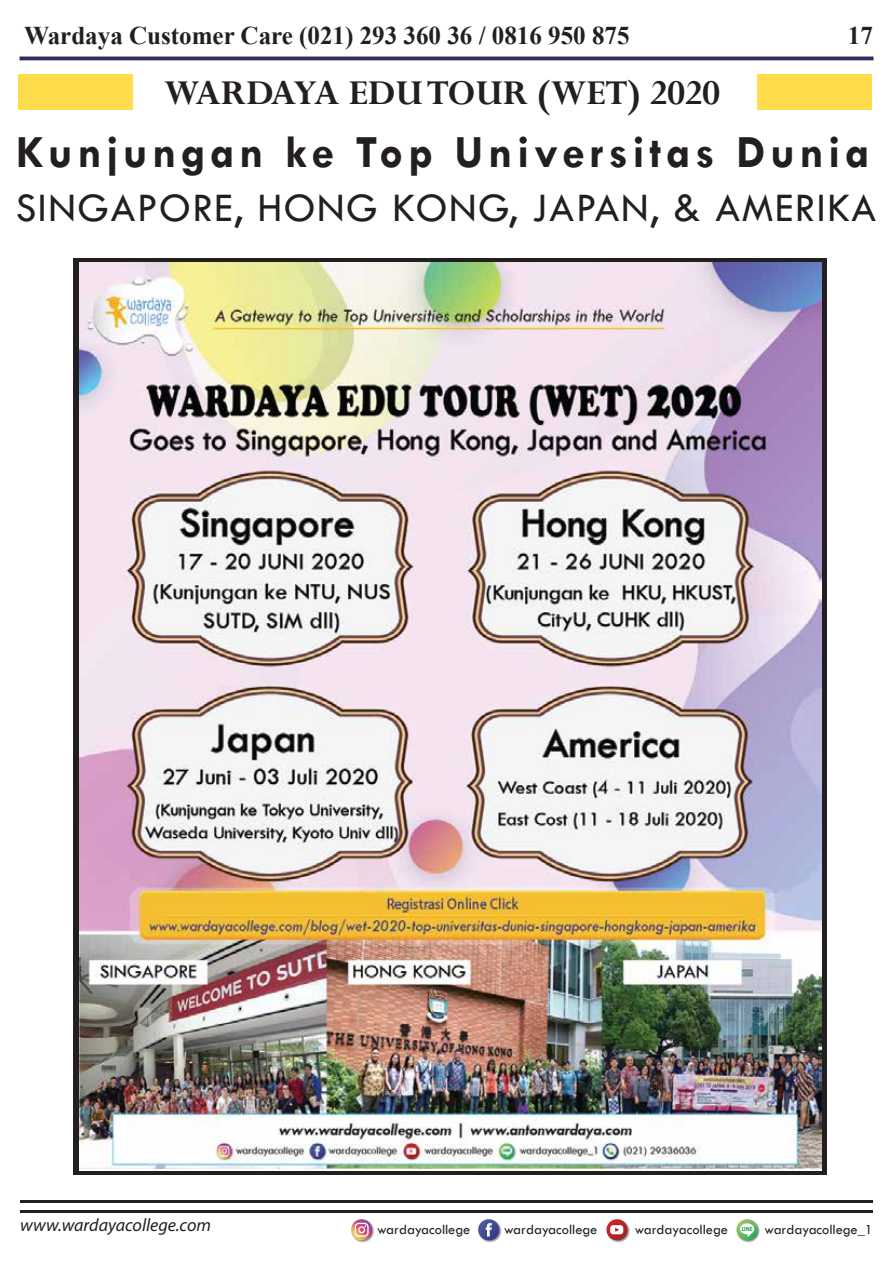
<style>
.page{position:relative;width:893px;height:1263px;background:#fff}
.page>*{position:absolute;margin:0;border:0;box-sizing:border-box;transform-origin:0 0}
.t1{font:700 46.5px "Tw Cen";letter-spacing:.105em;color:#231f20}
.t2{font:42px "Tw Cen";letter-spacing:.035em;color:#231f20}
.t3{font:700 39px "Perpetua";color:#231f20}
.t4{font:700 25.5px "Times New Roman";color:#231f20}
.t5{font:italic 18px "Myriad Pro";color:#231f20}
.t6{font:14.4px "Tw Cen";color:#231f20}
</style>
<div class="page">
<div style="left:20px;top:57px;width:853px;height:3px;background:#2e3092;border:1px solid #231f20"></div>
<hr style="left:20px;top:1210px;width:853px;height:3px;background:#231f20">
<svg style="left:606px;top:1218px;width:24px;height:25px"></svg>
<svg style="left:606px;top:1219px;width:22px;height:21px"></svg>
<svg style="left:610px;top:1225px;width:13px;height:9px"></svg>
<svg style="left:350px;top:1218px;width:24px;height:25px"></svg>
<svg style="left:351px;top:1219px;width:21px;height:21px"></svg>
<svg style="left:355px;top:1223px;width:14px;height:14px"></svg>
<svg style="left:477px;top:1218px;width:25px;height:25px"></svg>
<svg style="left:478px;top:1219px;width:21px;height:21px"></svg>
<svg style="left:486px;top:1223px;width:6px;height:13px"></svg>
<svg style="left:736px;top:1218px;width:24px;height:25px"></svg>
<svg style="left:736px;top:1219px;width:21px;height:21px"></svg>
<svg style="left:740px;top:1223px;width:14px;height:14px"></svg>
<hr style="left:20px;top:1200px;width:853px;height:3px;background:#231f20">
<div style="left:757px;top:74px;width:115px;height:36px;background:#fedc4b"></div>
<div style="left:18px;top:74px;width:115px;height:36px;background:#fedc4b"></div>
<div style="left:74px;top:258px;width:753px;height:917px;background:#231f20"></div>
<img style="left:79px;top:263px;width:743px;height:907px">
<h3 class="t4" style="left:24px;top:17px;width:607px">Wardaya Customer Care (021) 293 360 36 / 0816 950 875</h3>
<h3 class="t4" style="left:848px;top:17px;width:27px">17</h3>
<h3 class="t3" style="left:164px;top:68px;width:557px">WARDAYA EDU TOUR (WET) 2020</h3>
<h1 class="t1" style="left:16px;top:124px;width:855px">Kunjungan ke Top Universitas Dunia</h1>
<h2 class="t2" style="left:16px;top:182px;width:862px">SINGAPORE, HONG KONG, JAPAN, &amp; AMERIKA</h2>
<p class="t5" style="left:20px;top:1214px;width:192px">www.wardayacollege.com</p>
<p class="t6" style="left:377px;top:1220px;width:95px">wardayacollege</p>
<p class="t6" style="left:504px;top:1220px;width:95px">wardayacollege</p>
<p class="t6" style="left:635px;top:1220px;width:240px">wardayacollege <sup>LINE</sup> wardayacollege_1</p>
</div>
